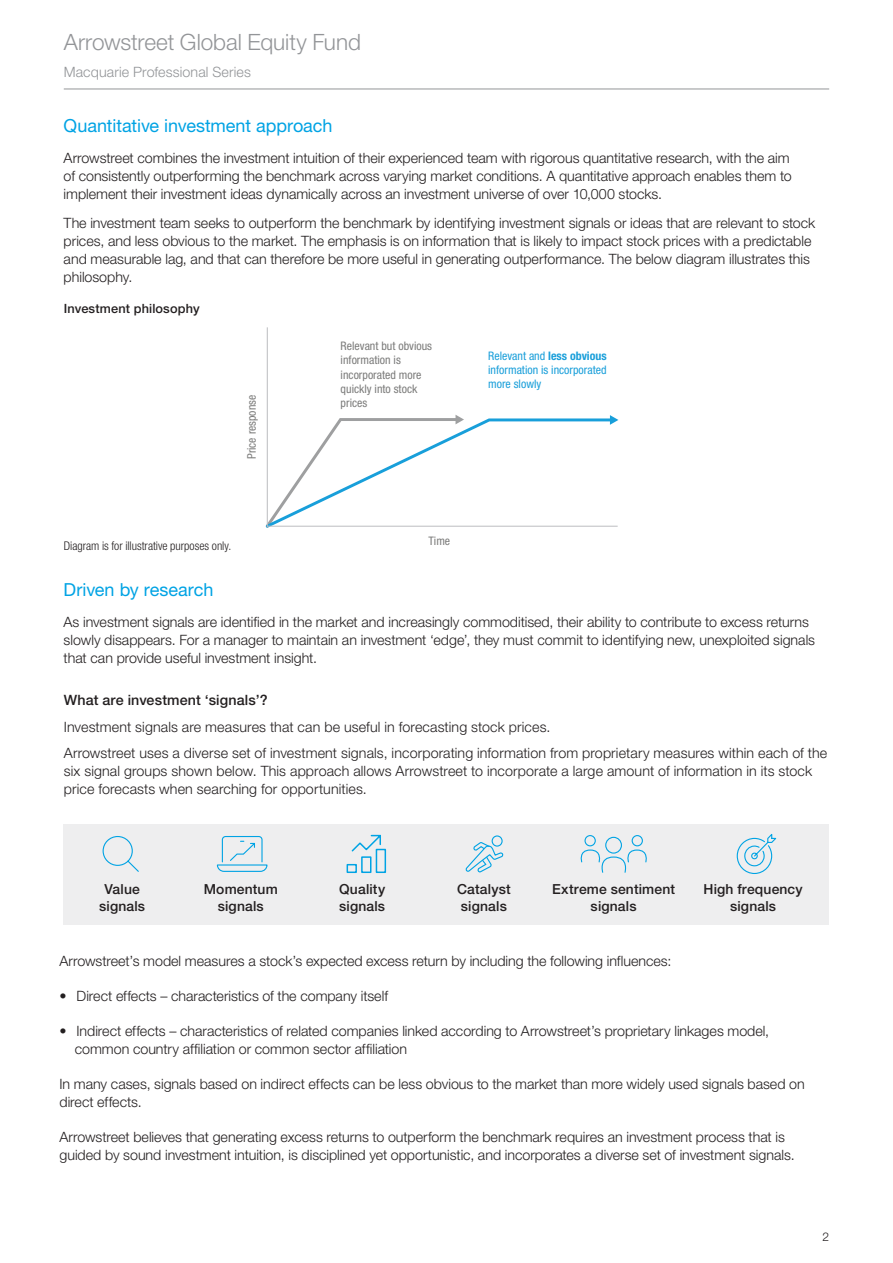
<style>
.page{position:relative;width:893px;height:1263px;background:#fff}
.page>*{position:absolute;margin:0;border:0;box-sizing:border-box;transform-origin:0 0}
.follower_page_header{font:300 22.5px "Helvetica Neue LT Std";letter-spacing:-.005em;color:#939598}
.Subheading_L2{font:18px "Helvetica Neue LT Std";letter-spacing:-.005em;color:#00a3e4}
.Body_copy{font:300 14.25px/18px "Helvetica Neue LT Std";color:#231f20}
.Follower_page_sub_he{font:300 14.25px "Helvetica Neue LT Std";letter-spacing:.01em;color:#939598}
.Body_copy-2{font:500 14.25px "Helvetica Neue LT Std";letter-spacing:.01em;color:#231f20}
.Subheading_L3{font:500 13.8px/16.6px "Helvetica Neue LT Std";letter-spacing:.01em;color:#231f20;text-align:center}
.Table_body_bold{font:500 13.8px/16.6px "Helvetica Neue LT Std";letter-spacing:.01em;color:#231f20;text-align:center}
.Table_body_bold-2{font:500 12.75px "Helvetica Neue LT Std";letter-spacing:.01em;color:#231f20}
.Disclaimer{font:300 condensed 12px "Helvetica Neue LT Std";color:#231f20}
.t1{font:300 12px "Helvetica Neue LT Std";color:#231f20}
.t2{font:condensed 11.85px "Helvetica Neue LT Std";color:#7c7c7b}
.t3{font:condensed 11.7px/14.1px "Helvetica Neue LT Std";color:#7c7c7b}
.t4{font:condensed 11.7px/14.1px "Helvetica Neue LT Std";color:#1a9fda;text-align:justify}
.s1{font-weight:700}
</style>
<div class="page">
<hr style="left:64px;top:89px;width:765px;height:1px;background:#939598">
<hr style="left:267px;top:327px;width:1px;height:200px;background:#bcbdc0">
<svg style="left:265px;top:415px;width:353px;height:113px"></svg>
<div style="left:64px;top:824px;width:765px;height:101px;background:#eeeeef"></div>
<svg style="left:346px;top:834px;width:41px;height:39px"></svg>
<svg style="left:466px;top:835px;width:38px;height:38px"></svg>
<svg style="left:580px;top:835px;width:67px;height:38px"></svg>
<svg style="left:737px;top:834px;width:40px;height:40px"></svg>
<svg style="left:216px;top:836px;width:52px;height:36px"></svg>
<svg style="left:102px;top:836px;width:37px;height:36px"></svg>
<p class="follower_page_header" style="left:64px;top:28px;width:299px">Arrowstreet Global Equity Fund</p>
<p class="Follower_page_sub_he" style="left:64px;top:63px;width:189px">Macquarie Professional Series</p>
<p class="Subheading_L2" style="left:64px;top:115px;width:270px">Quantitative investment approach</p>
<p class="Body_copy" style="left:64px;top:149px;width:730px">Arrowstreet combines the investment intuition of their experienced team with rigorous quantitative research, with the aim of consistently outperforming the benchmark across varying market conditions. A quantitative approach enables them to implement their investment ideas dynamically across an investment universe of over 10,000 stocks.</p>
<p class="Body_copy" style="left:64px;top:214px;width:753px">The investment team seeks to outperform the benchmark by identifying investment signals or ideas that are relevant to stock prices, and less obvious to the market. The emphasis is on information that is likely to impact stock prices with a predictable and measurable lag, and that can therefore be more useful in generating outperformance. The below diagram illustrates this philosophy.</p>
<p class="Table_body_bold-2" style="left:64px;top:301px;width:137px">Investment philosophy</p>
<p class="t2" style="left:245px;top:459px;width:66px;rotate:-90deg">Price response</p>
<p class="Disclaimer" style="left:64px;top:538px;width:169px">Diagram is for illustrative purposes only.</p>
<p class="t3" style="left:341px;top:339px;width:93px">Relevant but obvious information is incorporated more quickly into stock prices</p>
<p class="t4" style="left:488px;top:349px;width:120px">Relevant and <span class="s1">less obvious </span>information is incorporated more slowly</p>
<p class="t3" style="left:428px;top:533px;width:23px">Time</p>
<p class="Subheading_L2" style="left:64px;top:579px;width:151px">Driven by research</p>
<p class="Body_copy" style="left:64px;top:612px;width:753px">As investment signals are identified in the market and increasingly commoditised, their ability to contribute to excess returns slowly disappears. For a manager to maintain an investment ‘edge’, they must commit to identifying new, unexploited signals that can provide useful investment insight.</p>
<p class="Body_copy-2" style="left:64px;top:692px;width:205px">What are investment ‘signals’?</p>
<p class="Body_copy" style="left:64px;top:718px;width:488px">Investment signals are measures that can be useful in forecasting stock prices.</p>
<p class="Body_copy" style="left:64px;top:744px;width:765px">Arrowstreet uses a diverse set of investment signals, incorporating information from proprietary measures within each of the six signal groups shown below. This approach allows Arrowstreet to incorporate a large amount of information in its stock price forecasts when searching for opportunities.</p>
<p class="Subheading_L3" style="left:99px;top:881px;width:47px">Value signals</p>
<p class="Subheading_L3" style="left:204px;top:881px;width:75px">Momentum signals</p>
<p class="Subheading_L3" style="left:339px;top:881px;width:48px;text-align:left">Quality signals</p>
<p class="Subheading_L3" style="left:457px;top:881px;width:55px;text-align:left">Catalyst signals</p>
<p class="Table_body_bold" style="left:552px;top:881px;width:124px">Extreme sentiment signals</p>
<p class="Table_body_bold" style="left:703px;top:881px;width:101px">High frequency signals</p>
<p class="Body_copy" style="left:60px;top:951px;width:613px">Arrowstreet’s model measures a stock’s expected excess return by including the following influences:</p>
<p class="Body_copy" style="left:60px;top:986px;width:330px">• Direct effects – characteristics of the company itself</p>
<p class="Body_copy" style="left:75px;top:1021px;width:696px;text-indent:-15px">• Indirect effects – characteristics of related companies linked according to Arrowstreet’s proprietary linkages model, common country affiliation or common sector affiliation</p>
<p class="Body_copy" style="left:60px;top:1074px;width:747px">In many cases, signals based on indirect effects can be less obvious to the market than more widely used signals based on direct effects.</p>
<p class="Body_copy" style="left:60px;top:1127px;width:737px">Arrowstreet believes that generating excess returns to outperform the benchmark requires an investment process that is guided by sound investment intuition, is disciplined yet opportunistic, and incorporates a diverse set of investment signals.</p>
<p class="t1" style="left:822px;top:1229px;width:8px">2</p>
</div>
